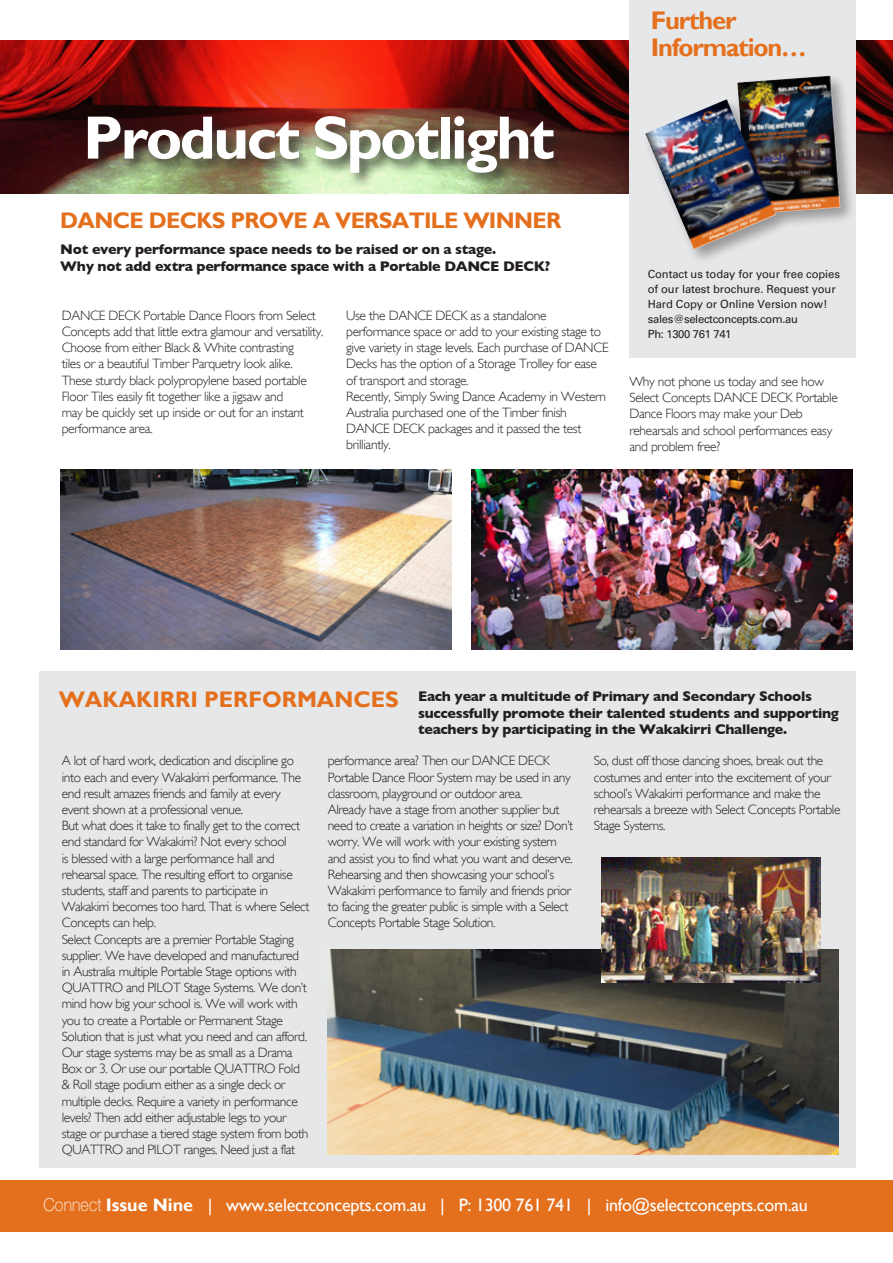
<style>
.page{position:relative;width:893px;height:1263px;background:#fff}
.page>*{position:absolute;margin:0;border:0;box-sizing:border-box;transform-origin:0 0}
.t1{font:700 61.5px "Gill Sans";letter-spacing:-.04em;color:#fff}
.t2{font:700 25.5px/27px "Gill Sans";letter-spacing:-.045em;color:#e4701e}
.t3{font:700 22.5px "Gill Sans";letter-spacing:-.03em;color:#e4701e}
.t4{font:18px "Gill Sans";letter-spacing:-.015em;color:#fff}
.t5{font:700 14.25px/16.5px "Gill Sans";letter-spacing:-.02em;color:#231f20}
.t6{font:300 13.5px/16.2px "Gill Sans";letter-spacing:-.03em;color:#231f20}
.t7{font:11.25px/15px "Univers LT Std";letter-spacing:-.01em;color:#231f20}
.s1{font-size:22.5px;color:#e4701e}
.s2{font-family:"Helvetica Neue";font-weight:100}
.s3{font-weight:700}
</style>
<div class="page">
<img style="left:0;top:40px;width:629px;height:154px">
<img style="left:856px;top:40px;width:37px;height:154px">
<div style="left:0;top:1181px;width:893px;height:51px;background:#e4701e"></div>
<div style="left:84px;top:112px;width:485px;height:77px;background:#231f20;opacity:.75"></div>
<div style="left:40px;top:672px;width:816px;height:496px;background:#e6e7e9"></div>
<img style="left:60px;top:470px;width:392px;height:180px">
<img style="left:472px;top:470px;width:380px;height:179px">
<img style="left:328px;top:949px;width:511px;height:206px">
<img style="left:601px;top:858px;width:220px;height:124px">
<div style="left:629px;top:0;width:227px;height:357px;background:#e6e7e9"></div>
<div style="left:642px;top:72px;width:215px;height:193px;background:#231f20;opacity:.4"></div>
<img style="left:683px;top:83px;width:58px;height:49px">
<h2 class="t2" style="left:651px;top:8px;width:157px">FURTHER<br>INFORMATION…</h2>
<h1 class="t1" style="left:83px;top:101px;width:473px">PRODUCT SPOTLIGHT</h1>
<h3 class="t3" style="left:60px;top:207px;width:36px">DANC</h3>
<h3 class="t3" style="left:129px;top:207px;width:249px">E DECKS PROVE A VERSATI</h3>
<h3 class="t3" style="left:431px;top:207px;width:73px">LE WINN</h3>
<h3 class="t3" style="left:532px;top:207px;width:25px">ER</h3>
<p class="t5" style="left:60px;top:241px;width:492px">Not every performance space needs to be raised or on a stage.<br>Why not add extra performance space with a Portable DANCE DECK?</p>
<p class="t6" style="left:62px;top:307px;width:263px">DANCE DECK Portable Dance Floors from Select Concepts add that little extra glamour and versatility.<br>Choose from either Black &amp; White contrasting<br>tiles or a beautiful Timber Parquetry look alike.<br>These sturdy black polypropylene based portable Floor Tiles easily fit together like a jigsaw and<br>may be quickly set up inside or out for an instant performance area.</p>
<p class="t6" style="left:346px;top:307px;width:264px">Use the DANCE DECK as a standalone performance space or add to your existing stage to give variety in stage levels. Each purchase of DANCE Decks has the option of a Storage Trolley for ease of transport and storage.<br>Recently, Simply Swing Dance Academy in Western Australia purchased one of the Timber finish DANCE DECK packages and it passed the test brilliantly.</p>
<p class="t7" style="left:648px;top:267px;width:194px">Contact us today for your free copies of our latest brochure. Request your<br>Hard Copy or Online Version now! sales@selectconcepts.com.au<br>Ph: 1300 761 741</p>
<p class="t6" style="left:629px;top:373px;width:210px">Why not phone us today and see how<br>Select Concepts DANCE DECK Portable<br>Dance Floors may make your Deb rehearsals and school performances easy and problem free?</p>
<h3 class="t3" style="left:59px;top:686px;width:106px">WAKAKIRRI</h3>
<h3 class="t3" style="left:204px;top:686px;width:132px">PERFORMANC</h3>
<p class="t5" style="left:418px;top:688px;width:422px;text-indent:-47px"><span class="s1">ES</span> Each year a multitude of Primary and Secondary Schools successfully promote their talented students and supporting teachers by participating in the Wakakirri Challenge.</p>
<p class="t6" style="left:62px;top:753px;width:249px">A lot of hard work, dedication and discipline go into each and every Wakakirri performance. The end result amazes friends and family at every event shown at a professional venue.<br>But what does it take to finally get to the correct end standard for Wakakirri? Not every school<br>is blessed with a large performance hall and rehearsal space. The resulting effort to organise students, staff and parents to participate in Wakakirri becomes too hard. That is where Select Concepts can help.<br>Select Concepts are a premier Portable Staging supplier. We have developed and manufactured in Australia multiple Portable Stage options with QUATTRO and PILOT Stage Systems. We don’t mind how big your school is. We will work with you to create a Portable or Permanent Stage Solution that is just what you need and can afford.<br>Our stage systems may be as small as a Drama Box or 3. Or use our portable QUATTRO Fold &amp; Roll stage podium either as a single deck or multiple decks. Require a variety in performance levels? Then add either adjustable legs to your stage or purchase a tiered stage system from both QUATTRO and PILOT ranges. Need just a flat</p>
<p class="t6" style="left:328px;top:753px;width:247px">performance area? Then our DANCE DECK Portable Dance Floor System may be used in any classroom, playground or outdoor area.<br>Already have a stage from another supplier but need to create a variation in heights or size? Don’t worry. We will work with your existing system and assist you to find what you want and deserve.<br>Rehearsing and then showcasing your school’s Wakakirri performance to family and friends prior to facing the greater public is simple with a Select Concepts Portable Stage Solution.</p>
<p class="t6" style="left:594px;top:753px;width:248px">So, dust off those dancing shoes, break out the costumes and enter into the excitement of your school’s Wakakirri performance and make the rehearsals a breeze with Select Concepts Portable Stage Systems.</p>
<h3 class="t4" style="left:44px;top:1194px;width:766px"><span class="s2">Connect</span> <span class="s3">ISSUE NINE</span> | www.selectconcepts.com.au | P: 1300 761 741 | info@selectconcepts.com.au</h3>
</div>
